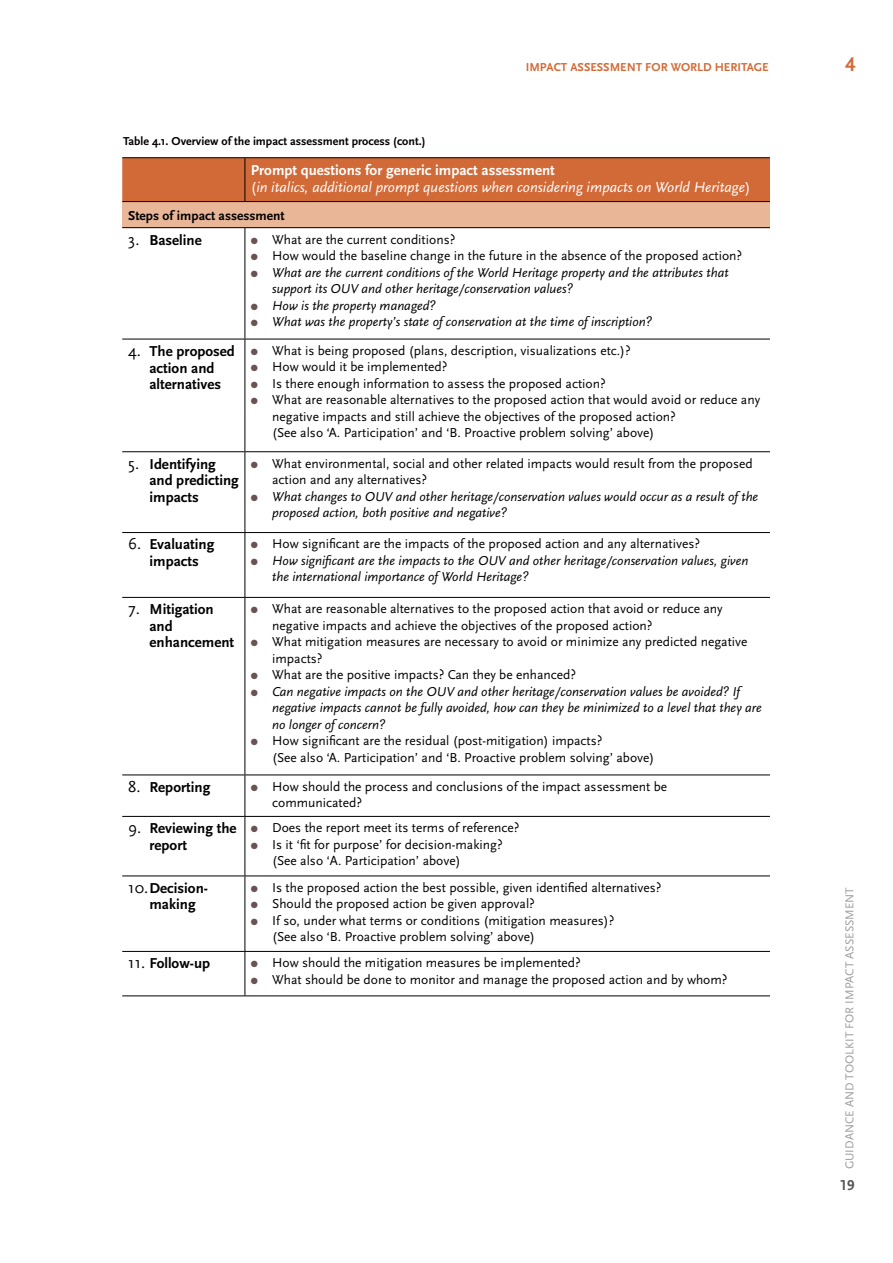
<style>
.page{position:relative;width:893px;height:1263px;background:#fff}
.page>*{position:absolute;margin:0;border:0;box-sizing:border-box;transform-origin:0 0}
.t1{font:21px "Scala Sans Bold LF";color:#d26a38}
.t2{font:16.5px "Scala Sans Pro";color:#000}
.t3{font:700 15px/16.5px "Scala Sans";color:#000}
.t4{font:italic 15px/17.2px "Scala Sans";color:#fff}
.t5{font:15px "Scala Sans Bold LF";color:#575756}
.t6{font:13.5px/16.5px "Scala Sans Pro";color:#000}
.t7{font:italic 13.5px/16.5px "Scala Sans Pro";color:#000}
.t8{font:13.5px "Scala Sans";color:#000}
.t9{font:700 13.5px "Scala Sans";color:#000}
.t10{font:700 12px "Scala Sans Pro";color:#000}
.t11{font:12px "Scala Sans Regular LF";color:#9d9d9c}
.t12{font:12px "Scala Sans Bold LF";color:#d26a38}
.t13{font:9px "Zapf Dingbats ITC";color:#6c5353}
.s1{font-weight:700;font-style:normal}
.s2{font-style:normal}
.s3{font-family:"Scala Sans Pro";font-weight:400;font-size:16.5px}
</style>
<div class="page">
<div style="left:122px;top:158px;width:648px;height:43px;background:#d26a38"></div>
<div style="left:122px;top:202px;width:648px;height:26px;background:#e9b697"></div>
<hr style="left:122px;top:227px;width:123px;height:1px;background:#000">
<hr style="left:245px;top:227px;width:525px;height:1px;background:#000">
<hr style="left:245px;top:228px;width:1px;height:111px;background:#000">
<hr style="left:122px;top:339px;width:123px;height:1px;background:#000">
<hr style="left:245px;top:339px;width:525px;height:1px;background:#000">
<hr style="left:245px;top:339px;width:1px;height:112px;background:#000">
<hr style="left:122px;top:451px;width:123px;height:1px;background:#000">
<hr style="left:245px;top:451px;width:525px;height:1px;background:#000">
<hr style="left:245px;top:452px;width:1px;height:80px;background:#000">
<hr style="left:122px;top:532px;width:123px;height:1px;background:#000">
<hr style="left:245px;top:532px;width:525px;height:1px;background:#000">
<hr style="left:245px;top:533px;width:1px;height:64px;background:#000">
<hr style="left:122px;top:157px;width:123px;height:1px;background:#000">
<hr style="left:245px;top:157px;width:525px;height:1px;background:#000">
<hr style="left:245px;top:158px;width:1px;height:43px;background:#000">
<hr style="left:122px;top:201px;width:123px;height:1px;background:#000">
<hr style="left:245px;top:201px;width:525px;height:1px;background:#000">
<hr style="left:122px;top:597px;width:123px;height:1px;background:#000">
<hr style="left:245px;top:597px;width:525px;height:1px;background:#000">
<hr style="left:245px;top:598px;width:1px;height:176px;background:#000">
<hr style="left:122px;top:774px;width:123px;height:1px;background:#000">
<hr style="left:245px;top:774px;width:525px;height:1px;background:#000">
<hr style="left:245px;top:775px;width:1px;height:41px;background:#000">
<hr style="left:122px;top:816px;width:123px;height:1px;background:#000">
<hr style="left:245px;top:816px;width:525px;height:1px;background:#000">
<hr style="left:245px;top:817px;width:1px;height:58px;background:#000">
<hr style="left:122px;top:875px;width:123px;height:1px;background:#000">
<hr style="left:245px;top:875px;width:525px;height:1px;background:#000">
<hr style="left:245px;top:876px;width:1px;height:75px;background:#000">
<hr style="left:122px;top:951px;width:123px;height:1px;background:#000">
<hr style="left:245px;top:951px;width:525px;height:1px;background:#000">
<hr style="left:245px;top:952px;width:1px;height:43px;background:#000">
<hr style="left:122px;top:995px;width:123px;height:1px;background:#000">
<hr style="left:245px;top:995px;width:525px;height:1px;background:#000">
<p class="t10" style="left:123px;top:134px;width:304px">Table 4.1. Overview of the impact assessment process (cont (.</p>
<p class="t12" style="left:526px;top:60px;width:244px">IMPACT ASSESSMENT FOR WORLD HERITAGE</p>
<p class="t4" style="left:251px;top:161px;width:501px"><span class="s1">Prompt questions for generic impact assessment<br></span>i n<span class="s2">(</span> italics, additional prompt questions when considering impacts on World Heritage<span class="s2">(</span></p>
<p class="t9" style="left:128px;top:208px;width:158px">Steps of impact assessment</p>
<p class="t6" style="left:272px;top:231px;width:185px">What are the current conditions?</p>
<p class="t3" style="left:150px;top:232px;width:54px">Baseline</p>
<p class="t2" style="left:128px;top:230px;width:13px">3.</p>
<p class="t13" style="left:251px;top:236px;width:9px">●</p>
<p class="t13" style="left:251px;top:253px;width:9px">●</p>
<p class="t6" style="left:272px;top:247px;width:472px">How would the baseline change in the future in the absence of the proposed action?</p>
<p class="t13" style="left:251px;top:269px;width:9px">●</p>
<p class="t7" style="left:272px;top:264px;width:458px">What are the current conditions ofthe World Heritage property and the attributes that</p>
<p class="t13" style="left:251px;top:302px;width:9px">●</p>
<p class="t7" style="left:272px;top:280px;width:302px">support its OUV and other heritage/conservation values?<br>How is the property managed?</p>
<p class="t13" style="left:251px;top:319px;width:9px">●</p>
<p class="t7" style="left:272px;top:313px;width:382px">What was the property s’ state ofconservation at the time of inscription?</p>
<p class="t2" style="left:128px;top:341px;width:14px">4.</p>
<p class="t3" style="left:150px;top:343px;width:87px">The proposed</p>
<p class="t13" style="left:251px;top:348px;width:9px">●</p>
<p class="t6" style="left:272px;top:342px;width:360px">What is being proposed (plans, description, visualizations etc ?(.</p>
<p class="t3" style="left:150px;top:360px;width:73px">action and alternatives</p>
<p class="t13" style="left:251px;top:364px;width:9px">●</p>
<p class="t13" style="left:251px;top:381px;width:9px">●</p>
<p class="t6" style="left:272px;top:359px;width:177px">How would it be implemented?</p>
<p class="t6" style="left:272px;top:375px;width:335px">Is there enough information to assess the proposed action?</p>
<p class="t13" style="left:251px;top:397px;width:9px">●</p>
<p class="t6" style="left:272px;top:392px;width:489px">What are reasonable alternatives to the proposed action that would avoid or reduce any</p>
<p class="t6" style="left:272px;top:408px;width:405px">negative impacts and still achieve the objectives of the proposed action? (See also .A‘ Participation’ and .B‘ Proactive problem solving’ above(</p>
<p class="t2" style="left:128px;top:454px;width:12px">5.</p>
<p class="t3" style="left:150px;top:456px;width:68px">Identifying</p>
<p class="t3" style="left:150px;top:472px;width:91px">and predicting impacts</p>
<p class="t13" style="left:251px;top:460px;width:9px">●</p>
<p class="t13" style="left:251px;top:493px;width:9px">●</p>
<p class="t6" style="left:272px;top:455px;width:482px">What environmental, social and other related impacts would result from the proposed</p>
<p class="t6" style="left:272px;top:471px;width:156px">action and any alternatives?</p>
<p class="t7" style="left:272px;top:488px;width:488px">What changes to OUV and other heritage/conservation values would occur as a result ofthe</p>
<p class="t7" style="left:272px;top:504px;width:237px">proposed action, both positive and negative?</p>
<p class="t2" style="left:128px;top:534px;width:15px">6.</p>
<p class="t3" style="left:150px;top:537px;width:66px">Evaluating</p>
<p class="t3" style="left:150px;top:553px;width:51px">impacts</p>
<p class="t13" style="left:251px;top:541px;width:9px">●</p>
<p class="t13" style="left:251px;top:558px;width:9px">●</p>
<p class="t6" style="left:272px;top:536px;width:429px">How significant are the impacts of the proposed action and any alternatives?</p>
<p class="t7" style="left:272px;top:552px;width:478px">How significant are the impacts to the OUV and other heritage/conservation values, given</p>
<p class="t7" style="left:272px;top:569px;width:258px">the international importance of World Heritage?</p>
<p class="t2" style="left:128px;top:599px;width:13px">7.</p>
<p class="t3" style="left:150px;top:602px;width:66px">Mitigation</p>
<p class="t3" style="left:150px;top:618px;width:86px">and enhancement</p>
<p class="t13" style="left:251px;top:606px;width:9px">●</p>
<p class="t13" style="left:251px;top:639px;width:9px">●</p>
<p class="t6" style="left:272px;top:601px;width:452px">What are reasonable alternatives to the proposed action that avoid or reduce any</p>
<p class="t6" style="left:272px;top:617px;width:477px">negative impacts and achieve the objectives of the proposed action?<br>What mitigation measures are necessary to avoid or minimize any predicted negative</p>
<p class="t13" style="left:251px;top:672px;width:9px">●</p>
<p class="t6" style="left:272px;top:650px;width:305px">impacts?<br>What are the positive impacts? Can they be enhanced?</p>
<p class="t13" style="left:251px;top:688px;width:9px">●</p>
<p class="t7" style="left:272px;top:683px;width:469px">Can negative impacts on the OUV and other heritage/conservation values be avoided? If</p>
<p class="t13" style="left:251px;top:738px;width:9px">●</p>
<p class="t7" style="left:272px;top:700px;width:491px">negative impacts cannot be fully avoided, how can they be minimized to a level that they are no longer ofconcern?</p>
<p class="t6" style="left:272px;top:733px;width:332px">How significant are the residual (post-mitigation) impacts?</p>
<p class="t2" style="left:128px;top:777px;width:14px">8.</p>
<p class="t3" style="left:150px;top:779px;width:62px">Reporting</p>
<p class="t13" style="left:251px;top:783px;width:9px">●</p>
<p class="t6" style="left:272px;top:743px;width:397px;line-height:29px">(See also .A‘ Participation’ and .B‘ Proactive problem solving’ above(<br>How should the process and conclusions of the impact assessment be</p>
<p class="t6" style="left:272px;top:795px;width:91px">communicated?</p>
<p class="t2" style="left:128px;top:818px;width:15px">9.</p>
<p class="t3" style="left:150px;top:821px;width:89px">Reviewing the</p>
<p class="t3" style="left:150px;top:837px;width:39px">report</p>
<p class="t13" style="left:251px;top:825px;width:9px">●</p>
<p class="t13" style="left:251px;top:841px;width:9px">●</p>
<p class="t6" style="left:272px;top:820px;width:249px">Does the report meet its terms of reference?</p>
<p class="t6" style="left:272px;top:836px;width:232px">Is it ‘fit for purpose’ for decision-making?</p>
<p class="t8" style="left:272px;top:853px;width:190px">(See also .A‘ Participation’ above(</p>
<p class="t3" style="left:128px;top:880px;width:81px"><span class="s3">10.</span>Decision-</p>
<p class="t6" style="left:272px;top:879px;width:391px">Is the proposed action the best possible, given identified alternatives?</p>
<p class="t13" style="left:251px;top:884px;width:9px">●</p>
<p class="t3" style="left:150px;top:897px;width:48px">making</p>
<p class="t3" style="left:128px;top:956px;width:84px"><span class="s3">11.</span> Follow-up</p>
<p class="t13" style="left:251px;top:901px;width:9px">●</p>
<p class="t6" style="left:272px;top:896px;width:264px">Should the proposed action be given approval?</p>
<p class="t13" style="left:251px;top:917px;width:9px">●</p>
<p class="t6" style="left:272px;top:912px;width:344px">If so, under what terms or conditions (mitigation measures ?(</p>
<p class="t13" style="left:251px;top:960px;width:9px">●</p>
<p class="t8" style="left:272px;top:930px;width:264px">(See also .B‘ Proactive problem solving’ above(</p>
<p class="t6" style="left:272px;top:955px;width:310px">How should the mitigation measures be implemented?</p>
<p class="t13" style="left:251px;top:976px;width:9px">●</p>
<p class="t6" style="left:272px;top:971px;width:457px">What should be done to monitor and manage the proposed action and by whom?</p>
<h1 class="t1" style="left:845px;top:52px;width:12px">4</h1>
<p class="t11" style="left:843px;top:1169px;width:284px;rotate:-90deg">GUIDANCE AND TOOLKIT FOR IMPACT ASSESSMENT</p>
<p class="t5" style="left:840px;top:1177px;width:16px">19</p>
</div>
